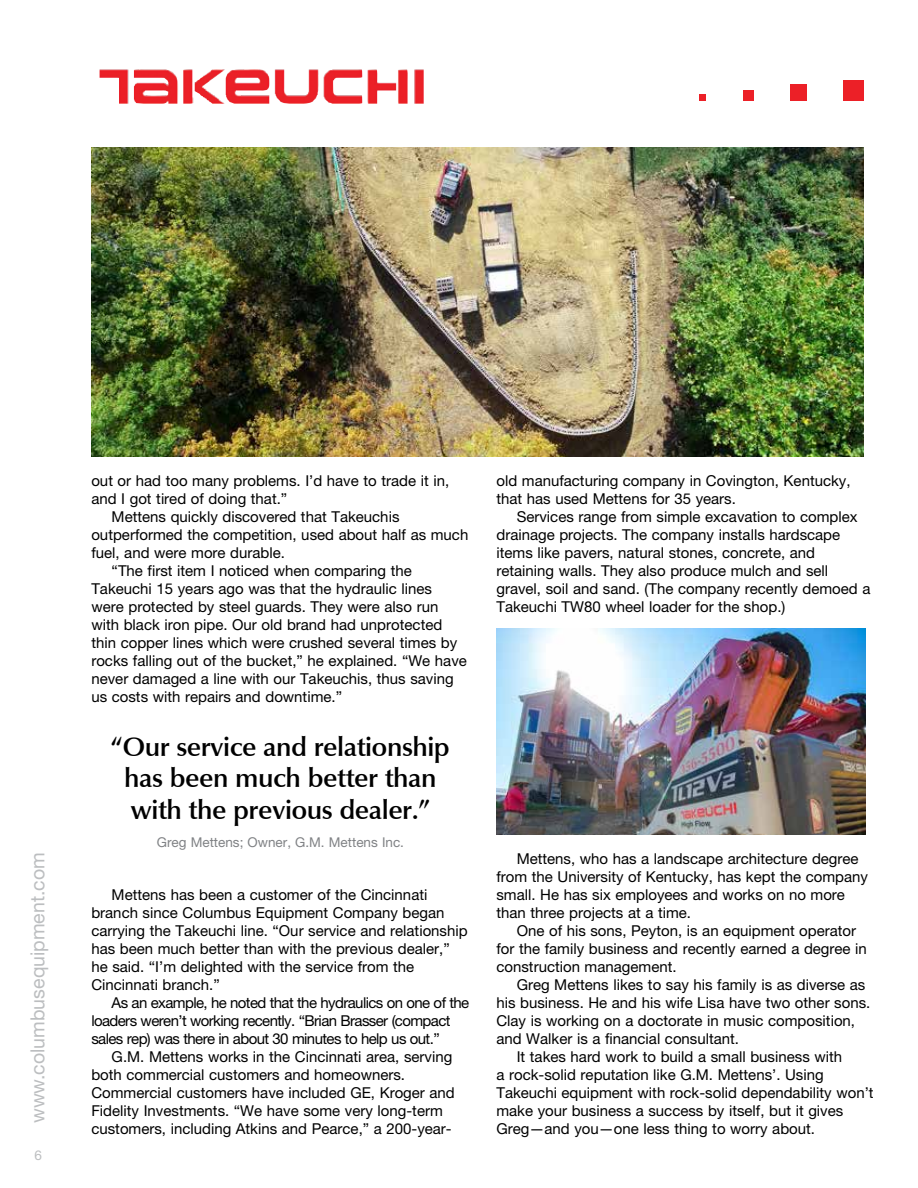
<style>
.page{position:relative;width:918px;height:1188px;background:#fff}
.page>*{position:absolute;margin:0;border:0;box-sizing:border-box;transform-origin:0 0}
.t1{font:600 27px/31.5px "Optima LT";letter-spacing:-.02em;color:#000;text-align:center}
.t2{font:19.5px "Helvetica Neue LT Std";color:#bcbec0}
.t3{font:15px/18px "Helvetica Neue LT Std";color:#000}
.t4{font:15px/18px "Helvetica Neue LT Std";letter-spacing:-.04em;color:#000}
.t5{font:13.5px "Helvetica Neue LT Std";color:#808285}
.t6{font:13.5px "Helvetica Neue LT Std";color:#bcbec0}
</style>
<div class="page">
<img style="left:91px;top:148px;width:773px;height:309px">
<img style="left:496px;top:629px;width:369px;height:205px">
<div style="left:844px;top:80px;width:20px;height:21px;background:#ec2027"></div>
<div style="left:791px;top:85px;width:16px;height:16px;background:#ec2027"></div>
<div style="left:699px;top:94px;width:7px;height:7px;background:#ec2027"></div>
<div style="left:743px;top:90px;width:11px;height:11px;background:#ec2027"></div>
<img style="left:134px;top:69px;width:290px;height:35px">
<h2 class="t2" style="left:26px;top:1123px;width:272px;rotate:-90deg">www.columbusequipment.com</h2>
<p class="t6" style="left:35px;top:1148px;width:9px">6</p>
<p class="t3" style="left:91px;top:471px;width:359px">out or had too many problems. I’d have to trade it in,</p>
<p class="t3" style="left:91px;top:489px;width:197px">and I got tired of doing that.”</p>
<p class="t3" style="left:112px;top:507px;width:289px">Mettens quickly discovered that Takeuchis</p>
<p class="t3" style="left:91px;top:525px;width:378px">outperformed the competition, used about half as much</p>
<p class="t3" style="left:91px;top:543px;width:195px">fuel, and were more durable.</p>
<p class="t3" style="left:112px;top:561px;width:302px">“The first item I noticed when comparing the</p>
<p class="t3" style="left:91px;top:579px;width:342px">Takeuchi 15 years ago was that the hydraulic lines</p>
<p class="t3" style="left:91px;top:597px;width:348px">were protected by steel guards. They were also run</p>
<p class="t3" style="left:91px;top:615px;width:352px">with black iron pipe. Our old brand had unprotected</p>
<p class="t3" style="left:91px;top:633px;width:367px">thin copper lines which were crushed several times by</p>
<p class="t3" style="left:91px;top:651px;width:377px">rocks falling out of the bucket,” he explained. “We have</p>
<p class="t3" style="left:91px;top:669px;width:364px">never damaged a line with our Takeuchis, thus saving</p>
<p class="t3" style="left:91px;top:687px;width:252px">us costs with repairs and downtime.”</p>
<h1 class="t1" style="left:111px;top:731px;width:340px">“Our service and relationship has been much better than with the previous dealer.”</h1>
<p class="t5" style="left:157px;top:834px;width:249px">Greg Mettens; Owner, G.M. Mettens Inc.</p>
<p class="t3" style="left:91px;top:885px;width:378px;text-indent:20px">Mettens has been a customer of the Cincinnati branch since Columbus Equipment Company began carrying the Takeuchi line. “Our service and relationship has been much better than with the previous dealer,” he said. “I’m delighted with the service from the Cincinnati branch.”</p>
<p class="t4" style="left:91px;top:993px;width:379px;text-indent:20px">As an example, he noted that the hydraulics on one of the loaders weren’t working recently. “Brian Brasser (compact sales rep) was there in about 30 minutes to help us out.”</p>
<p class="t3" style="left:91px;top:1047px;width:365px;text-indent:20px">G.M. Mettens works in the Cincinnati area, serving both commercial customers and homeowners.<br>Commercial customers have included GE, Kroger and Fidelity Investments. “We have some very long-term customers, including Atkins and Pearce,” a 200-year-</p>
<p class="t3" style="left:496px;top:471px;width:356px">old manufacturing company in Covington, Kentucky, that has used Mettens for 35 years.</p>
<p class="t3" style="left:496px;top:507px;width:376px;text-indent:20px">Services range from simple excavation to complex drainage projects. The company installs hardscape items like pavers, natural stones, concrete, and retaining walls. They also produce mulch and sell gravel, soil and sand. (The company recently demoed a Takeuchi TW80 wheel loader for the shop.)</p>
<p class="t3" style="left:496px;top:849px;width:373px;text-indent:20px">Mettens, who has a landscape architecture degree from the University of Kentucky, has kept the company small. He has six employees and works on no more than three projects at a time.</p>
<p class="t3" style="left:496px;top:921px;width:372px;text-indent:20px">One of his sons, Peyton, is an equipment operator for the family business and recently earned a degree in construction management.</p>
<p class="t3" style="left:517px;top:975px;width:350px">Greg Mettens likes to say his family is as diverse as</p>
<p class="t3" style="left:496px;top:993px;width:375px">his business. He and his wife Lisa have two other sons.</p>
<p class="t3" style="left:496px;top:1011px;width:360px">Clay is working on a doctorate in music composition,</p>
<p class="t3" style="left:496px;top:1029px;width:244px">and Walker is a financial consultant.</p>
<p class="t3" style="left:517px;top:1047px;width:327px">It takes hard work to build a small business with</p>
<p class="t3" style="left:496px;top:1065px;width:329px">a rock-solid reputation like G.M. Mettens’. Using</p>
<p class="t3" style="left:496px;top:1083px;width:379px">Takeuchi equipment with rock-solid dependability won’t</p>
<p class="t3" style="left:496px;top:1101px;width:348px">make your business a success by itself, but it gives</p>
<p class="t3" style="left:496px;top:1119px;width:320px">Greg—and you—one less thing to worry about.</p>
</div>
